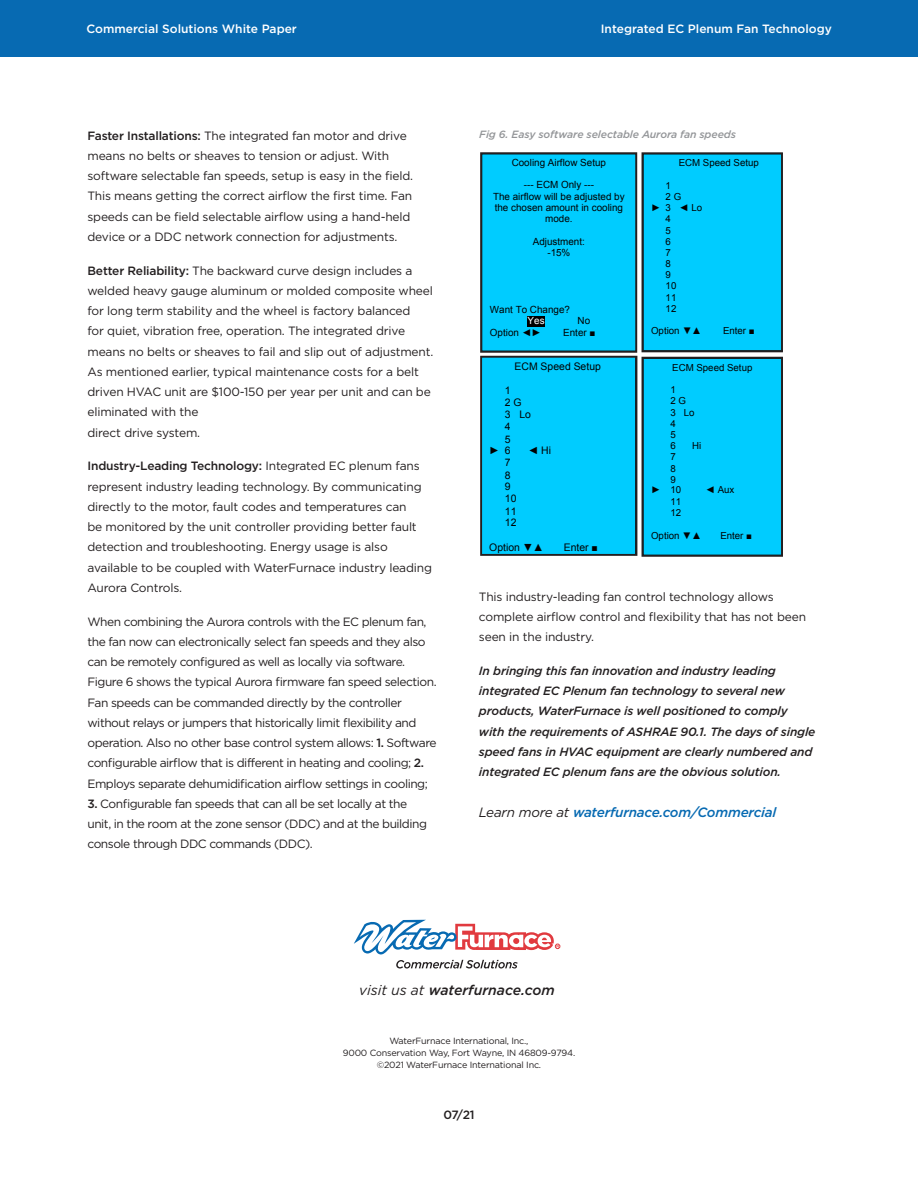
<style>
.page{position:relative;width:918px;height:1188px;background:#fff}
.page>*{position:absolute;margin:0;border:0;box-sizing:border-box;transform-origin:0 0}
.t1{font:italic 500 14.1px "Gotham";color:#231f20}
.t2{font:italic 500 13.5px "Gotham";letter-spacing:-.015em;color:#076ab2}
.t3{font:12px/20.2px "Gotham";letter-spacing:-.015em;color:#231f20}
.t4{font:12px/20.2px "Gotham";letter-spacing:-.04em;color:#231f20}
.t5{font:italic 500 12px/20.2px "Gotham";letter-spacing:-.015em;color:#231f20}
.t6{font:500 12px "Gotham";color:#fff}
.t7{font:500 12px "Gotham";color:#231f20}
.t8{font:10.5px/11.6px "Arial";color:#000}
.t9{font:italic 500 10.5px "Gotham";letter-spacing:-.01em;color:#939598}
.t10{font:9.9px/10.9px "Arial";color:#000;text-align:center}
.t11{font:9.75px/10.8px "Arial";color:#000}
.t12{font:9px/12px "Gotham";letter-spacing:-.02em;color:#231f20;text-align:center}
.s1{font-weight:500}
.s2{color:#fff}
.s3{font-weight:700}
.s4{font-weight:400;color:#231f20}
.s5{font-weight:400}
</style>
<div class="page">
<svg style="left:354px;top:920px;width:206px;height:49px"></svg>
<div style="left:0;top:0;width:918px;height:57px;background:#076ab2"></div>
<div style="left:481px;top:153px;width:155px;height:198px;background:#0cf"></div>
<div style="left:527px;top:316px;width:18px;height:11px;background:#000"></div>
<div style="left:480px;top:152px;width:157px;height:201px;border:2px solid #231f20"></div>
<div style="left:645px;top:155px;width:135px;height:194px;background:#0cf"></div>
<div style="left:642px;top:152px;width:141px;height:200px;border:2px solid #231f20"></div>
<div style="left:483px;top:359px;width:151px;height:194px;background:#0cf"></div>
<div style="left:480px;top:356px;width:157px;height:200px;border:2px solid #231f20"></div>
<div style="left:642px;top:358px;width:139px;height:197px;background:#0cf"></div>
<div style="left:642px;top:357px;width:141px;height:200px;border:2px solid #231f20"></div>
<p class="t6" style="left:86px;top:22px;width:212px">Commercial Solutions White Paper</p>
<p class="t3" style="left:87px;top:125px;width:327px"><span class="s1">Faster Installations:</span> The integrated fan motor and drive means no belts or sheaves to tension or adjust. With software selectable fan speeds, setup is easy in the field.<br>This means getting the correct airflow the fi rst time. Fan speeds can be field selectable airflow using a hand-held device or a DDC network connection for adjustments.</p>
<p class="t3" style="left:87px;top:260px;width:347px"><span class="s1">Better Reliability:</span> The backward curve design includes a welded heavy gauge aluminum or molded composite wheel for long term stability and the wheel is factory balanced<br>for quiet, vibration free, operation. The integrated drive means no belts or sheaves to fail and slip out of adjustment.<br>As mentioned earlier, typical maintenance costs for a belt driven HVAC unit are $100-150 per year per unit and can be eliminated with the</p>
<p class="t3" style="left:87px;top:422px;width:114px">direct drive system.</p>
<p class="t3" style="left:87px;top:456px;width:346px"><span class="s1">Industry-Leading Technology:</span> Integrated EC plenum fans represent industry leading technology. By communicating directly to the motor, fault codes and temperatures can<br>be monitored by the unit controller providing better fault detection and troubleshooting. Energy usage is also available to be coupled with WaterFurnace industry leading Aurora Controls.</p>
<p class="t4" style="left:87px;top:611px;width:351px">When combining the Aurora controls with the EC plenum fan, the fan now can electronically select fan speeds and they also can be remotely configured as well as locally via software.<br>Figure 6 shows the typical Aurora fi rmware fan speed selection.<br>Fan speeds can be commanded directly by the controller without relays or jumpers that historically limit flexibility and operation. Also no other base control system allows: <span class="s1">1.</span> Software configurable airflow that is different in heating and cooling; <span class="s1">2.<br></span>Employs separate dehumidification airflow settings in cooling;</p>
<p class="t4" style="left:87px;top:793px;width:341px"><span class="s1">3.</span> Configurable fan speeds that can all be set locally at the unit, in the room at the zone sensor (DDC) and at the building console through DDC commands (DDC).</p>
<p class="t6" style="left:601px;top:22px;width:233px">Integrated EC Plenum Fan Technology</p>
<p class="t9" style="left:479px;top:129px;width:258px">Fig 6. Easy software selectable Aurora fan speeds</p>
<p class="t10" style="left:512px;top:158px;width:96px">Cooling Airflow Setup</p>
<p class="t10" style="left:493px;top:180px;width:133px;line-height:12px">--- ECM Only ---<br>The airflow will be adjusted by</p>
<p class="t10" style="left:495px;top:203px;width:130px">the chosen amount in cooling mode.</p>
<p class="t10" style="left:533px;top:237px;width:54px">Adjustment: -15%</p>
<p class="t10" style="left:528px;top:305px;width:44px;text-align:left;text-indent:-38px">Want To Change?<br><span class="s2">Yes</span></p>
<p class="t10" style="left:578px;top:316px;width:14px">No</p>
<p class="t10" style="left:490px;top:328px;width:53px">Option ◄►</p>
<p class="t10" style="left:563px;top:328px;width:34px">Enter ■</p>
<p class="t8" style="left:515px;top:361px;width:88px">ECM Speed Setup</p>
<p class="t8" style="left:505px;top:386px;width:18px">1<br>2 G</p>
<p class="t8" style="left:505px;top:410px;width:28px">3 Lo<br>4</p>
<p class="t8" style="left:489px;top:434px;width:23px;text-align:right">5<br>► 6</p>
<p class="t8" style="left:528px;top:445px;width:25px">◄ Hi</p>
<p class="t8" style="left:505px;top:457px;width:7px;line-height:12.8px">7<br>8</p>
<p class="t8" style="left:505px;top:482px;width:13px">9<br>10</p>
<p class="t8" style="left:505px;top:506px;width:13px">11<br>12</p>
<p class="t8" style="left:489px;top:542px;width:56px">Option <span class="s3">▼▲</span></p>
<p class="t8" style="left:564px;top:542px;width:36px">Enter ■</p>
<p class="t11" style="left:679px;top:158px;width:82px">ECM Speed Setup</p>
<p class="t11" style="left:666px;top:181px;width:17px">1<br>2 G</p>
<p class="t11" style="left:666px;top:203px;width:38px;text-indent:-15px">► 3 ◄ Lo<br>4</p>
<p class="t11" style="left:666px;top:226px;width:7px;text-align:justify">5<br>6<br>7</p>
<p class="t11" style="left:666px;top:259px;width:12px">8<br>9<br>10</p>
<p class="t11" style="left:666px;top:293px;width:12px">11<br>12</p>
<p class="t11" style="left:651px;top:326px;width:52px">Option <span class="s3">▼▲</span></p>
<p class="t11" style="left:723px;top:326px;width:33px">Enter ■</p>
<p class="t11" style="left:672px;top:363px;width:82px">ECM Speed Setup</p>
<p class="t11" style="left:670px;top:385px;width:17px">1<br>2 G</p>
<p class="t11" style="left:670px;top:408px;width:26px">3 Lo<br>4</p>
<p class="t11" style="left:670px;top:430px;width:7px">5<br>6</p>
<p class="t11" style="left:692px;top:441px;width:11px">Hi</p>
<p class="t11" style="left:670px;top:451px;width:7px;line-height:11.9px">7<br>8</p>
<p class="t11" style="left:651px;top:475px;width:32px;text-indent:19px">9 ► 10</p>
<p class="t11" style="left:705px;top:485px;width:30px">◄ Aux</p>
<p class="t11" style="left:670px;top:497px;width:12px">11<br>12</p>
<p class="t11" style="left:651px;top:531px;width:52px">Option <span class="s3">▼▲</span></p>
<p class="t11" style="left:720px;top:531px;width:33px">Enter ■</p>
<p class="t3" style="left:479px;top:586px;width:329px">This industry-leading fan control technology allows complete airflow control and flexibility that has not been seen in the industry.</p>
<p class="t5" style="left:479px;top:660px;width:338px">In bringing this fan innovation and industry leading integrated EC Plenum fan technology to several new products, WaterFurnace is well positioned to comply with the requirements of ASHRAE 90.1. The days of single speed fans in HVAC equipment are clearly numbered and integrated EC plenum fans are the obvious solution.</p>
<p class="t2" style="left:479px;top:804px;width:299px"><span class="s4">Learn more at</span> waterfurnace.com/Commercial</p>
<p class="t1" style="left:359px;top:982px;width:197px"><span class="s5">visit us at</span> waterfurnace.com</p>
<p class="t12" style="left:343px;top:1034px;width:234px">WaterFurnace International, Inc.,<br>9000 Conservation Way, Fort Wayne, IN 46809-9794. ©2021 WaterFurnace International Inc.</p>
<p class="t7" style="left:443px;top:1107px;width:33px">07/21</p>
</div>
